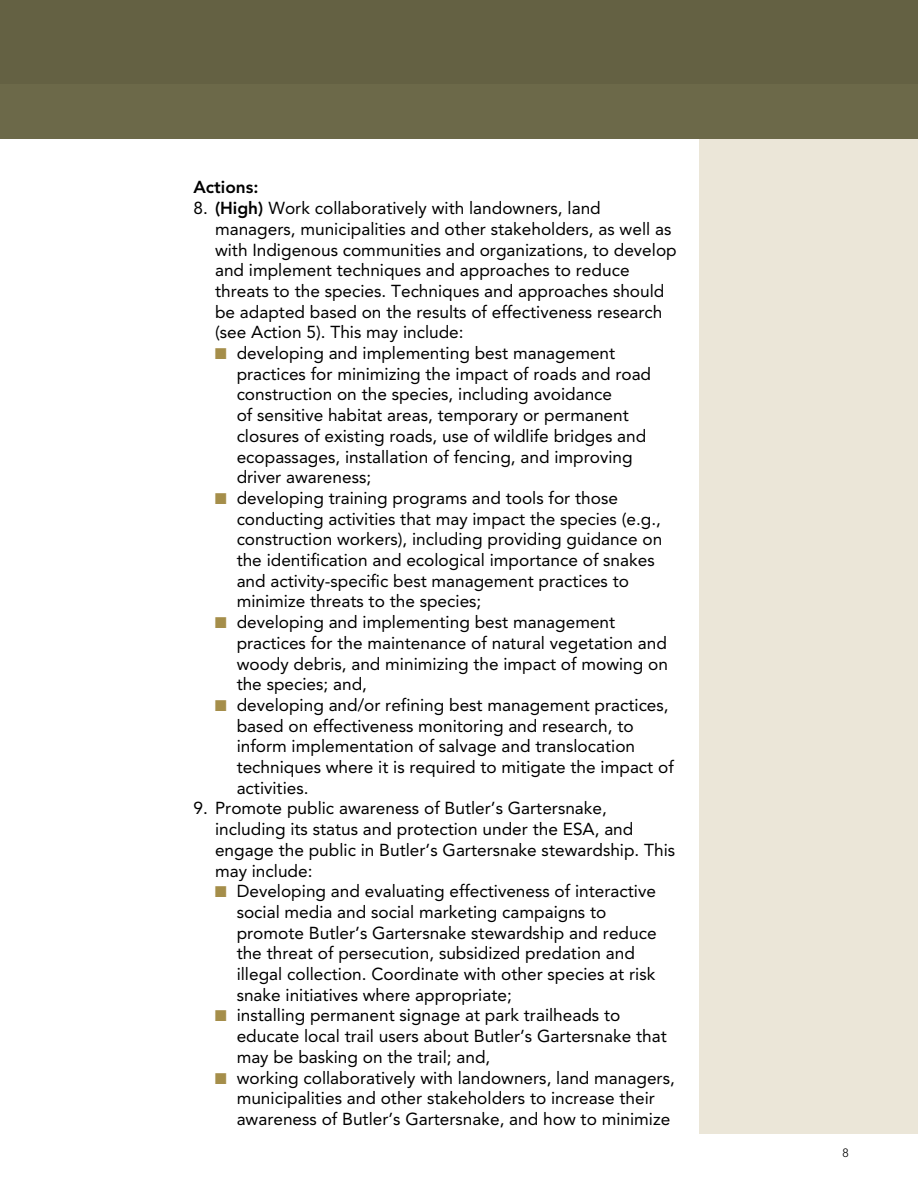
<style>
.page{position:relative;width:918px;height:1188px;background:#fff}
.page>*{position:absolute;margin:0;border:0;box-sizing:border-box;transform-origin:0 0}
.t1{font:17.25px/20.7px "Avenir LT Std";color:#000}
.t2{font:800 17.25px "Avenir LT Std";color:#000}
.t3{font:300 12px "Avenir LT Std";color:#000}
.s1{font-weight:800}
.s2{font-family:"Monotype Sorts";font-size:15px;color:#a58e4a}
</style>
<div class="page">
<div style="left:699px;top:134px;width:219px;height:1000px;background:#ebe6d8"></div>
<div style="left:0;top:0;width:918px;height:138px;background:#646143"></div>
<div style="left:1px;top:84px;width:917px;height:54px;background:#6e6b4b"></div>
<p class="t2" style="left:193px;top:177px;width:67px">Actions:</p>
<p class="t1" style="left:193px;top:198px;width:409px">8. <span class="s1">(High)</span> Work collaboratively with landowners, land</p>
<p class="t1" style="left:215px;top:219px;width:463px">managers, municipalities and other stakeholders, as well as with Indigenous communities and organizations, to develop and implement techniques and approaches to reduce threats to the species. Techniques and approaches should be adapted based on the results of effectiveness research (see Action 5). This may include:</p>
<p class="t1" style="left:237px;top:343px;width:416px;text-indent:-22px"><span class="s2">N</span> developing and implementing best management practices for minimizing the impact of roads and road construction on the species, including avoidance<br>of sensitive habitat areas, temporary or permanent closures of existing roads, use of wildlife bridges and ecopassages, installation of fencing, and improving driver awareness;</p>
<p class="t1" style="left:237px;top:488px;width:427px;text-indent:-22px"><span class="s2">N</span> developing training programs and tools for those conducting activities that may impact the species (e.g., construction workers), including providing guidance on the identification and ecological importance of snakes and activity-specific best management practices to minimize threats to the species;</p>
<p class="t1" style="left:237px;top:612px;width:433px;text-indent:-22px"><span class="s2">N</span> developing and implementing best management practices for the maintenance of natural vegetation and woody debris, and minimizing the impact of mowing on the species; and,</p>
<p class="t1" style="left:237px;top:695px;width:439px;text-indent:-22px"><span class="s2">N</span> developing and/or refining best management practices, based on effectiveness monitoring and research, to inform implementation of salvage and translocation techniques where it is required to mitigate the impact of activities.</p>
<p class="t1" style="left:193px;top:798px;width:415px">9. Promote public awareness of Butler’s Gartersnake,</p>
<p class="t1" style="left:215px;top:819px;width:462px">including its status and protection under the ESA, and engage the public in Butler’s Gartersnake stewardship. This may include:</p>
<p class="t1" style="left:237px;top:881px;width:421px;text-indent:-22px"><span class="s2">N</span> Developing and evaluating effectiveness of interactive social media and social marketing campaigns to promote Butler’s Gartersnake stewardship and reduce the threat of persecution, subsidized predation and illegal collection. Coordinate with other species at risk snake initiatives where appropriate;</p>
<p class="t1" style="left:237px;top:1005px;width:432px;text-indent:-22px"><span class="s2">N</span> installing permanent signage at park trailheads to educate local trail users about Butler’s Gartersnake that may be basking on the trail; and,</p>
<p class="t1" style="left:237px;top:1067px;width:440px;text-indent:-22px"><span class="s2">N</span> working collaboratively with landowners, land managers, municipalities and other stakeholders to increase their awareness of Butler’s Gartersnake, and how to minimize</p>
<p class="t3" style="left:842px;top:1146px;width:8px">8</p>
</div>
